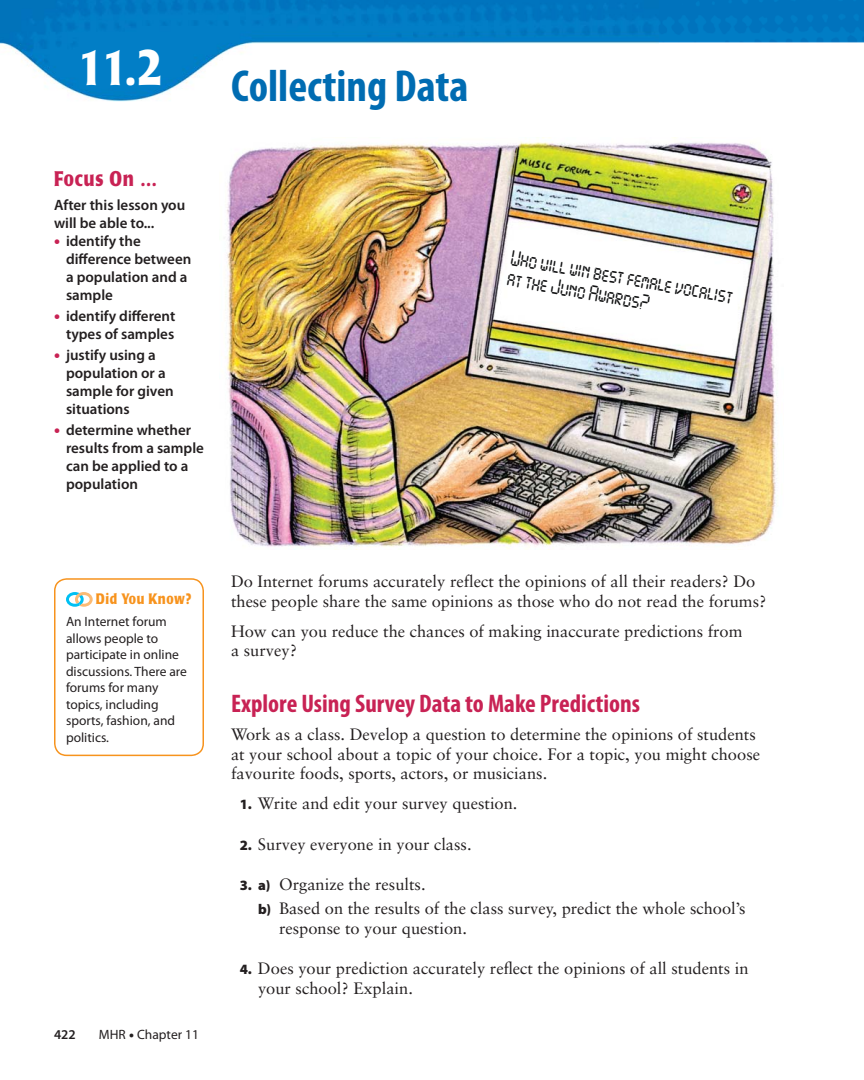
<style>
.page{position:relative;width:864px;height:1080px;background:#fff}
.page>*{position:absolute;margin:0;border:0;box-sizing:border-box;transform-origin:0 0}
.t1{font:700 49.5px "Poppl Laudatio";color:#fff;scale:.85 1}
.t2{font:700 condensed 45px "Myriad Pro";color:#006cb2}
.t3{font:700 condensed 25.5px "Myriad Pro";color:#c82254}
.t4{font:700 21px "Poppl Laudatio";letter-spacing:.05em;color:#c82254;scale:.8 1}
.t5{font:19.5px/21px "Digital ICG";color:#0f1011;scale:.89 1}
.t6{font:16.5px/19.5px "Sabon";color:#231f20}
.t7{font:600 15px/18px "Myriad Pro";color:#231f20}
.t8{font:700 15px "Poppl Laudatio";letter-spacing:.05em;color:#f7931d;scale:.8 1}
.t9{font:13.5px/16.5px "Myriad Pro";color:#231f20}
.t10{font:600 13.5px "Myriad Pro";color:#231f20}
.s1{font-weight:900;font-size:16.5px;color:#c82254}
.s2{font-weight:900}
.s3{font-family:"Myriad Pro";font-weight:900;font-size:14.25px}
</style>
<div class="page">
<img style="left:0;top:0;width:864px;height:138px">
<svg style="left:54px;top:578px;width:150px;height:178px"></svg>
<img style="left:227px;top:141px;width:550px;height:408px">
<h1 class="t1" style="left:78px;top:47px;width:101px">11.2</h1>
<p class="t4" style="left:54px;top:170px;width:130px">Focus On …</p>
<p class="t7" style="left:54px;top:198px;width:133px">After this lesson you will be able to...</p>
<p class="t7" style="left:66px;top:234px;width:127px;text-indent:-12px"><span class="s1">•</span> identify the difference between a population and a sample</p>
<p class="t7" style="left:54px;top:309px;width:123px;text-align:right"><span class="s1">•</span> identify different types of samples</p>
<p class="t7" style="left:66px;top:348px;width:109px;text-indent:-12px"><span class="s1">•</span> justify using a population or a sample for given situations</p>
<p class="t7" style="left:66px;top:423px;width:139px;text-indent:-12px"><span class="s1">•</span> determine whether results from a sample can be applied to a population</p>
<h2 class="t2" style="left:231px;top:69px;width:239px">Collecting Data</h2>
<p class="t5" style="left:513px;top:248px;width:255px;rotate:10deg">Who will win best female vocalist at the Juno Awards?</p>
<p class="t8" style="left:96px;top:593px;width:121px">Did You Know?</p>
<p class="t9" style="left:66px;top:615px;width:122px">An Internet forum allows people to participate in online discussions. There are forums for many topics, including sports, fashion, and politics.</p>
<p class="t10" style="left:54px;top:1030px;width:23px">422</p>
<p class="t9" style="left:99px;top:1028px;width:102px">MHR <span class="s2">•</span> Chapter 11</p>
<p class="t6" style="left:231px;top:573px;width:537px">Do Internet forums accurately reflect the opinions of all their readers? Do these people share the same opinions as those who do not read the forums?</p>
<p class="t6" style="left:231px;top:623px;width:513px">How can you reduce the chances of making inaccurate predictions from a survey?</p>
<h3 class="t3" style="left:231px;top:694px;width:411px">Explore Using Survey Data to Make Predictions</h3>
<p class="t6" style="left:231px;top:726px;width:531px">Work as a class. Develop a question to determine the opinions of students at your school about a topic of your choice. For a topic, you might choose favourite foods, sports, actors, or musicians.</p>
<p class="t6" style="left:240px;top:795px;width:279px"><span class="s3">1.</span> Write and edit your survey question.</p>
<p class="t6" style="left:240px;top:836px;width:233px"><span class="s3">2.</span> Survey everyone in your class.</p>
<p class="t6" style="left:258px;top:874px;width:489px;line-height:24px;text-indent:-18px"><span class="s3">3. a)</span> Organize the results.<br><span class="s3">b)</span> Based on the results of the class survey, predict the whole school’s</p>
<p class="t6" style="left:279px;top:920px;width:189px">response to your question.</p>
<p class="t6" style="left:258px;top:960px;width:492px;text-indent:-18px"><span class="s3">4.</span> Does your prediction accurately reflect the opinions of all students in your school? Explain.</p>
</div>
